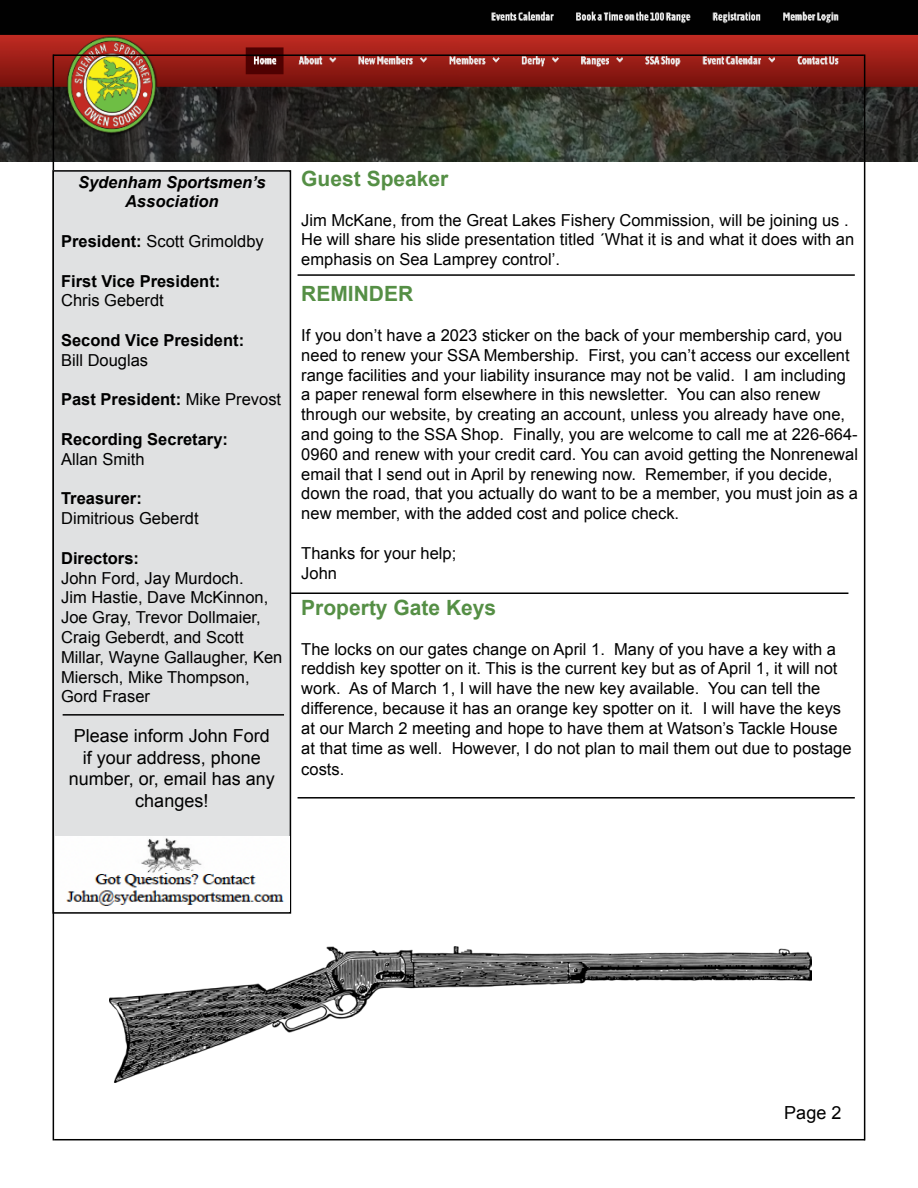
<style>
.page{position:relative;width:918px;height:1188px;background:#fff}
.page>*{position:absolute;margin:0;border:0;box-sizing:border-box;transform-origin:0 0}
.t1{font:700 21px "Arial";color:#558f45}
.t2{font:18px/21.6px "Arial";color:#000;text-align:center}
.t3{font:16.5px/19.8px "Arial";color:#000}
.t4{font:700 16.5px "Arial";color:#000}
.t5{font:italic 700 16.5px/19.8px "Arial";color:#000;text-align:center}
.s1{font-weight:700}
.s2{font-weight:400}
</style>
<div class="page">
<img style="left:0;top:0;width:918px;height:162px">
<hr style="left:53px;top:54px;width:1px;height:1086px;background:#000">
<hr style="left:864px;top:54px;width:1px;height:1086px;background:#000">
<hr style="left:53px;top:54px;width:811px;height:2px;background:#000">
<hr style="left:54px;top:1139px;width:811px;height:1px;background:#000">
<div style="left:53px;top:171px;width:237px;height:742px;background:#e0e1e2"></div>
<div style="left:52px;top:170px;width:239px;height:744px;border:2px solid #000"></div>
<hr style="left:63px;top:714px;width:221px;height:2px;background:#000">
<img style="left:56px;top:836px;width:234px;height:76px">
<hr style="left:298px;top:274px;width:557px;height:2px;background:#000">
<hr style="left:291px;top:593px;width:557px;height:1px;background:#000">
<hr style="left:298px;top:797px;width:557px;height:2px;background:#000">
<img style="left:109px;top:946px;width:702px;height:136px">
<p class="t5" style="left:78px;top:172px;width:189px">Sydenham Sportsmen’s<br>Association</p>
<p class="t3" style="left:61px;top:231px;width:204px"><span class="s1">President:</span> Scott Grimoldby</p>
<p class="t4" style="left:61px;top:270px;width:161px">First Vice President:</p>
<p class="t3" style="left:61px;top:291px;width:104px">Chris Geberdt</p>
<p class="t4" style="left:61px;top:329px;width:185px">Second Vice President:</p>
<p class="t3" style="left:61px;top:350px;width:89px">Bill Douglas</p>
<p class="t4" style="left:61px;top:389px;width:222px">Past President: <span class="s2">Mike Prevost</span></p>
<p class="t4" style="left:61px;top:428px;width:168px">Recording Secretary:</p>
<p class="t3" style="left:61px;top:449px;width:85px">Allan Smith</p>
<p class="t4" style="left:61px;top:488px;width:82px">Treasurer:</p>
<p class="t3" style="left:61px;top:509px;width:139px">Dimitrious Geberdt</p>
<p class="t4" style="left:61px;top:547px;width:79px">Directors:</p>
<p class="t3" style="left:61px;top:568px;width:223px">John Ford, Jay Murdoch.<br>Jim Hastie, Dave McKinnon,<br>Joe Gray, Trevor Dollmaier,<br>Craig Geberdt, and Scott<br>Millar, Wayne Gallaugher, Ken<br>Miersch, Mike Thompson,<br>Gord Fraser</p>
<p class="t2" style="left:69px;top:725px;width:208px">Please inform John Ford if your address, phone number, or, email has any changes!</p>
<p class="t1" style="left:301px;top:165px;width:149px">Guest Speaker</p>
<p class="t3" style="left:301px;top:210px;width:554px">Jim McKane, from the Great Lakes Fishery Commission, will be joining us .<br>He will share his slide presentation titled ´What it is and what it does with an emphasis on Sea Lamprey control’.</p>
<p class="t1" style="left:301px;top:280px;width:113px">REMINDER</p>
<p class="t3" style="left:301px;top:326px;width:558px">If you don’t have a 2023 sticker on the back of your membership card, you need to renew your SSA Membership. First, you can’t access our excellent range facilities and your liability insurance may not be valid. I am including a paper renewal form elsewhere in this newsletter. You can also renew through our website, by creating an account, unless you already have one, and going to the SSA Shop. Finally, you are welcome to call me at 226-664- 0960 and renew with your credit card. You can avoid getting the Nonrenewal email that I send out in April by renewing now. Remember, if you decide, down the road, that you actually do want to be a member, you must join as a new member, with the added cost and police check.</p>
<p class="t3" style="left:301px;top:543px;width:156px">Thanks for your help;<br>John</p>
<p class="t1" style="left:301px;top:594px;width:196px">Property Gate Keys</p>
<p class="t3" style="left:301px;top:639px;width:552px">The locks on our gates change on April 1. Many of you have a key with a reddish key spotter on it. This is the current key but as of April 1, it will not work. As of March 1, I will have the new key available. You can tell the difference, because it has an orange key spotter on it. I will have the keys at our March 2 meeting and hope to have them at Watson’s Tackle House at that time as well. However, I do not plan to mail them out due to postage</p>
<p class="t3" style="left:301px;top:760px;width:45px">costs.</p>
<p class="t2" style="left:784px;top:1102px;width:59px">Page 2</p>
</div>
